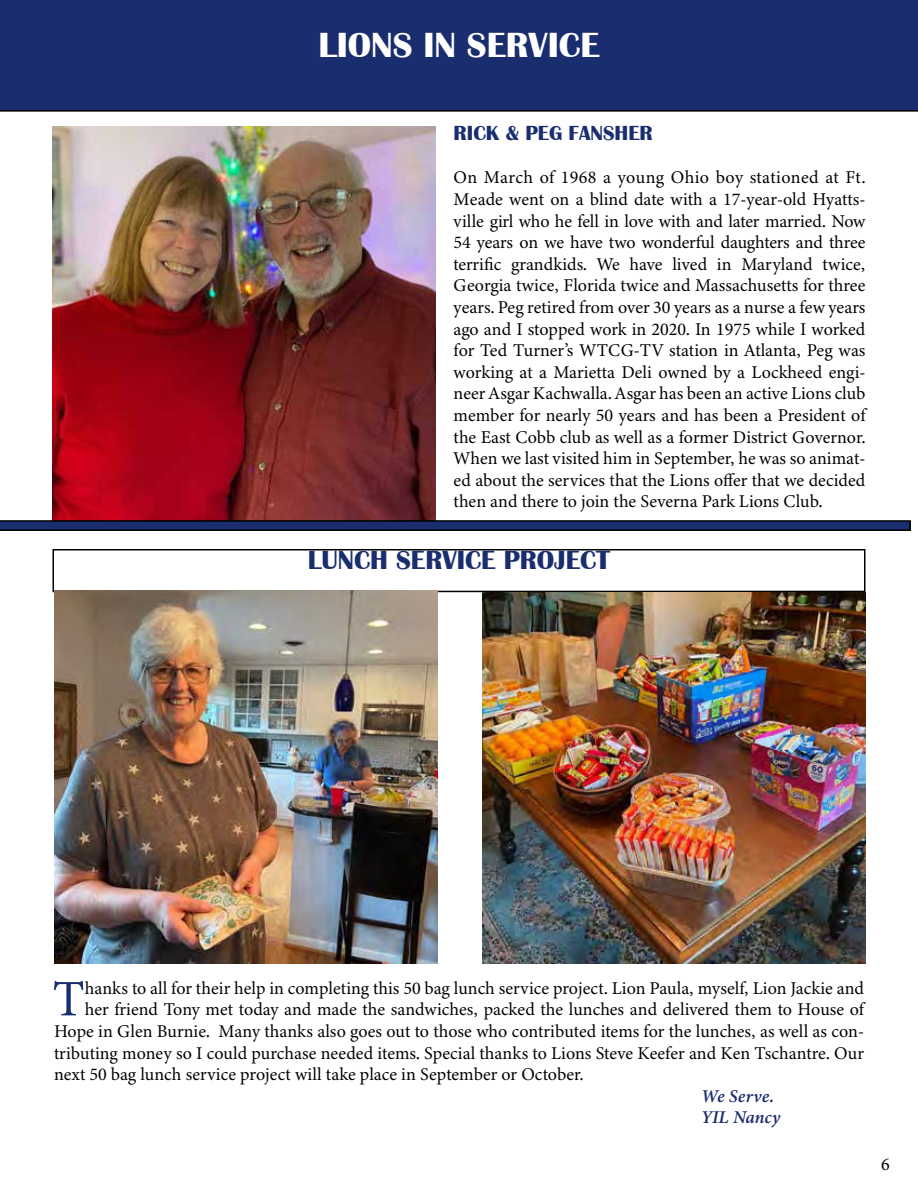
<style>
.page{position:relative;width:918px;height:1188px;background:#fff}
.page>*{position:absolute;margin:0;border:0;box-sizing:border-box;transform-origin:0 0}
.t1{font:51.3px "Minion Variable Concept";color:#1a2d6f}
.t2{font:700 36px "Britannic";color:#fff}
.t3{font:700 27px "Britannic";color:#1a2d6f}
.t4{font:700 21px "Britannic";color:#1a2d6f}
.t5{font:18px/21.6px "Minion Variable Concept";color:#000;text-align:justify}
.t6{font:italic 18px/21.6px "Minion Variable Concept";letter-spacing:.005em;color:#1a2d6f}
.t7{font:18px "Minion Pro";color:#000}
</style>
<div class="page">
<div style="left:0;top:0;width:918px;height:112px;background:#1a2d6f"></div>
<img style="left:52px;top:126px;width:384px;height:394px">
<svg style="left:0;top:520px;width:911px;height:11px;background:#152251"></svg>
<div style="left:52px;top:549px;width:814px;height:43px;border:2px solid #000"></div>
<img style="left:54px;top:591px;width:383px;height:373px">
<img style="left:482px;top:592px;width:384px;height:372px">
<h2 class="t2" style="left:318px;top:25px;width:283px">LIONS IN SERVICE</h2>
<p class="t4" style="left:454px;top:121px;width:201px">RICK &amp; PEG FANSHER</p>
<p class="t5" style="left:454px;top:167px;width:413px">On March of 1968 a young Ohio boy stationed at Ft.<br>Meade went on a blind date with a 17-year-old Hyatts&shy;ville girl who he fell in love with and later married. Now 54 years on we have two wonderful daughters and three terrific grandkids. We have lived in Maryland twice, Georgia twice, Florida twice and Massachusetts for three years. Peg retired from over 30 years as a nurse a few years ago and I stopped work in 2020. In 1975 while I worked for Ted Turner’s WTCG-TV station in Atlanta, Peg was working at a Marietta Deli owned by a Lockheed engi&shy;neer Asgar Kachwalla. Asgar has been an active Lions club member for nearly 50 years and has been a President of the East Cobb club as well as a former District Governor.<br>When we last visited him in September, he was so animat&shy;ed about the services that the Lions offer that we decided then and there to join the Severna Park Lions Club.</p>
<h3 class="t3" style="left:308px;top:545px;width:304px">LUNCH SERVICE PROJECT</h3>
<h1 class="t1" style="left:53px;top:963px;width:34px">T</h1>
<p class="t5" style="left:85px;top:977px;width:781px">hanks to all for their help in completing this 50 bag lunch service project. Lion Paula, myself, Lion Jackie and</p>
<p class="t5" style="left:85px;top:999px;width:781px">her friend Tony met today and made the sandwiches, packed the lunches and delivered them to House of</p>
<p class="t5" style="left:54px;top:1020px;width:811px">Hope in Glen Burnie. Many thanks also goes out to those who contributed items for the lunches, as well as con-</p>
<p class="t5" style="left:54px;top:1042px;width:812px">tributing money so I could purchase needed items. Special thanks to Lions Steve Keefer and Ken Tschantre. Our</p>
<p class="t5" style="left:54px;top:1063px;width:531px">next 50 bag lunch service project will take place in September or October.</p>
<p class="t6" style="left:702px;top:1085px;width:80px">We Serve.<br>YIL Nancy</p>
<p class="t7" style="left:881px;top:1152px;width:10px">6</p>
</div>
